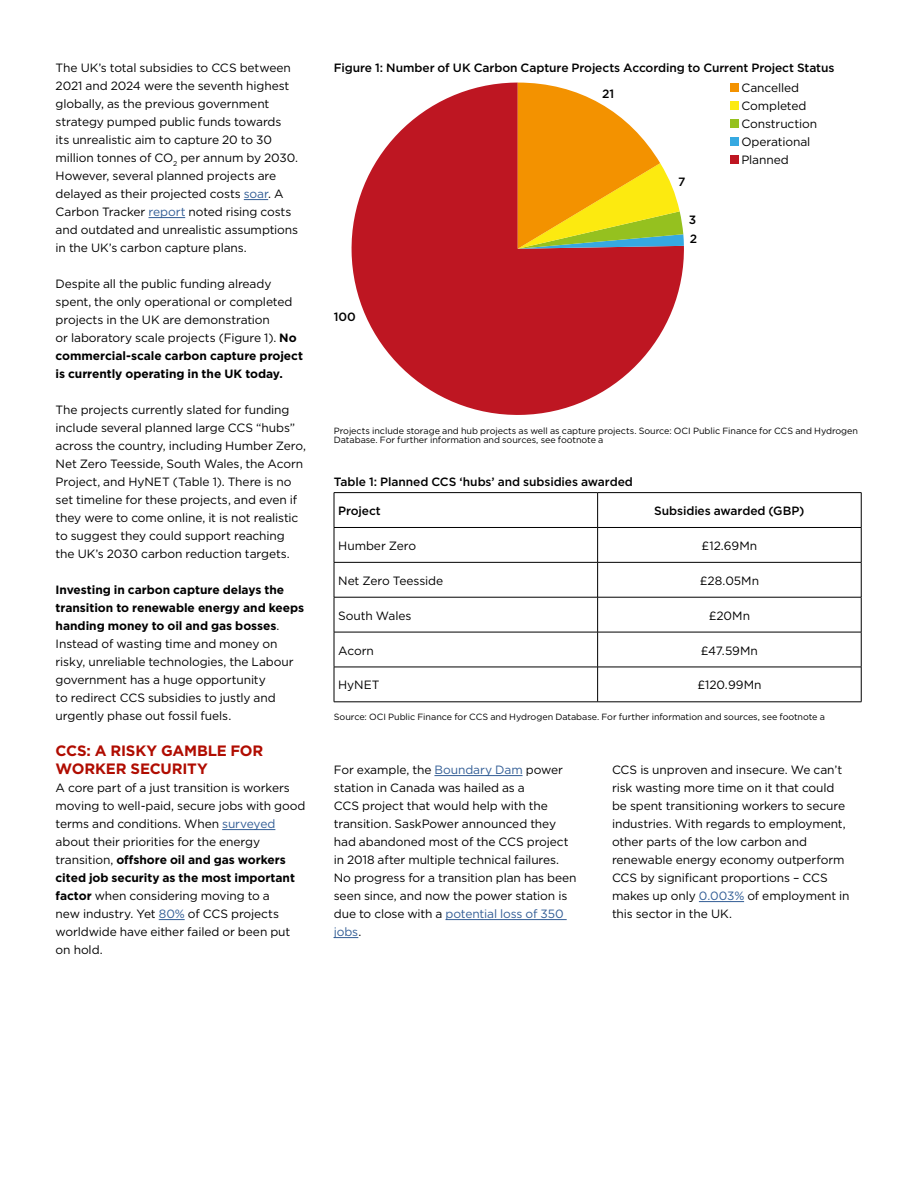
<style>
.page{position:relative;width:918px;height:1188px;background:#fff}
.page>*{position:absolute;margin:0;border:0;box-sizing:border-box;transform-origin:0 0}
.t1{font:700 15px/18px "Gotham HTF";letter-spacing:-.01em;color:#b00c00}
.t2{font:12px/18px "Gotham HTF";letter-spacing:-.01em;color:#000}
.t3{font:500 12px/18.9px "Gotham HTF";letter-spacing:-.01em;color:#000}
.t4{font:9px/9px "Gotham HTF";letter-spacing:-.005em;color:#000}
.s1{color:#325d95}
.s2{font-weight:700}
</style>
<div class="page">
<svg style="left:244px;top:199px;width:24px;height:1px"></svg>
<hr style="left:149px;top:217px;width:36px;height:1px;background:#325d95">
<hr style="left:222px;top:829px;width:53px;height:1px;background:#325d95">
<svg style="left:159px;top:919px;width:26px;height:1px"></svg>
<hr style="left:434px;top:775px;width:89px;height:1px;background:#325d95">
<hr style="left:446px;top:919px;width:121px;height:1px;background:#325d95">
<svg style="left:334px;top:937px;width:24px;height:1px"></svg>
<hr style="left:699px;top:901px;width:45px;height:1px;background:#325d95">
<hr style="left:334px;top:492px;width:264px;height:1px;background:#000">
<hr style="left:334px;top:493px;width:1px;height:34px;background:#000">
<hr style="left:598px;top:492px;width:263px;height:1px;background:#000">
<hr style="left:597px;top:493px;width:1px;height:34px;background:#000">
<hr style="left:861px;top:493px;width:1px;height:34px;background:#000">
<hr style="left:334px;top:527px;width:264px;height:1px;background:#000">
<hr style="left:334px;top:528px;width:1px;height:34px;background:#000">
<hr style="left:598px;top:527px;width:263px;height:1px;background:#000">
<hr style="left:597px;top:528px;width:1px;height:34px;background:#000">
<hr style="left:861px;top:528px;width:1px;height:34px;background:#000">
<hr style="left:334px;top:562px;width:264px;height:1px;background:#000">
<hr style="left:334px;top:563px;width:1px;height:34px;background:#000">
<hr style="left:598px;top:562px;width:263px;height:1px;background:#000">
<hr style="left:597px;top:563px;width:1px;height:34px;background:#000">
<hr style="left:861px;top:563px;width:1px;height:34px;background:#000">
<hr style="left:334px;top:597px;width:264px;height:1px;background:#000">
<hr style="left:334px;top:597px;width:1px;height:35px;background:#000">
<hr style="left:598px;top:597px;width:263px;height:1px;background:#000">
<hr style="left:597px;top:597px;width:1px;height:35px;background:#000">
<hr style="left:861px;top:597px;width:1px;height:35px;background:#000">
<hr style="left:334px;top:632px;width:264px;height:1px;background:#000">
<hr style="left:334px;top:632px;width:1px;height:35px;background:#000">
<hr style="left:598px;top:632px;width:263px;height:1px;background:#000">
<hr style="left:597px;top:632px;width:1px;height:35px;background:#000">
<hr style="left:861px;top:632px;width:1px;height:35px;background:#000">
<hr style="left:334px;top:667px;width:264px;height:1px;background:#000">
<hr style="left:334px;top:667px;width:1px;height:35px;background:#000">
<hr style="left:598px;top:667px;width:263px;height:1px;background:#000">
<hr style="left:597px;top:667px;width:1px;height:35px;background:#000">
<hr style="left:861px;top:667px;width:1px;height:35px;background:#000">
<hr style="left:334px;top:702px;width:264px;height:1px;background:#000">
<hr style="left:598px;top:702px;width:263px;height:1px;background:#000">
<svg style="left:351px;top:83px;width:333px;height:332px;fill:#be1622"></svg>
<svg style="left:518px;top:83px;width:166px;height:166px"></svg>
<div style="left:730px;top:83px;width:9px;height:9px;background:#f39200"></div>
<div style="left:730px;top:101px;width:9px;height:9px;background:#fcea10"></div>
<div style="left:730px;top:119px;width:9px;height:9px;background:#95c11f"></div>
<div style="left:730px;top:138px;width:9px;height:8px;background:#36a9e1"></div>
<div style="left:730px;top:156px;width:9px;height:8px;background:#be1622"></div>
<p class="t2" style="left:56px;top:59px;width:244px">The UK’s total subsidies to CCS between 2021 and 2024 were the seventh highest globally, as the previous government strategy pumped public funds towards<br>its unrealistic aim to capture 20 to 30 million tonnes of CO<sub>2</sub> per annum by 2030.<br>However, several planned projects are delayed as their projected costs <span class="s1">soar</span>. A Carbon Tracker <span class="s1">report</span> noted rising costs and outdated and unrealistic assumptions in the UK’s carbon capture plans.</p>
<p class="t2" style="left:56px;top:275px;width:249px">Despite all the public funding already spent, the only operational or completed projects in the UK are demonstration<br>or laboratory scale projects (Figure 1). <span class="s2">No commercial-scale carbon capture project is currently operating in the UK today.</span></p>
<p class="t2" style="left:56px;top:401px;width:252px">The projects currently slated for funding include several planned large CCS “hubs” across the country, including Humber Zero, Net Zero Teesside, South Wales, the Acorn Project, and HyNET (Table 1). There is no set timeline for these projects, and even if they were to come online, it is not realistic to suggest they could support reaching the UK’s 2030 carbon reduction targets.</p>
<p class="t2" style="left:56px;top:581px;width:250px"><span class="s2">Investing in carbon capture delays the transition to renewable energy and keeps handing money to oil and gas bosses</span>.<br>Instead of wasting time and money on risky, unreliable technologies, the Labour government has a huge opportunity<br>to redirect CCS subsidies to justly and urgently phase out fossil fuels.</p>
<p class="t1" style="left:56px;top:741px;width:209px">CCS: A RISKY GAMBLE FOR<br>WORKER SECURITY</p>
<p class="t2" style="left:56px;top:779px;width:251px">A core part of a just transition is workers moving to well-paid, secure jobs with good terms and conditions. When <span class="s1">surveyed </span>about their priorities for the energy transition, <span class="s2">offshore oil and gas workers cited job security as the most important factor</span> when considering moving to a<br>new industry. Yet <span class="s1">80%</span> of CCS projects worldwide have either failed or been put on hold.</p>
<p class="t3" style="left:334px;top:58px;width:502px">Figure 1: Number of UK Carbon Capture Projects According to Current Project Status</p>
<p class="t3" style="left:334px;top:307px;width:24px">100</p>
<p class="t3" style="left:602px;top:84px;width:14px">21</p>
<p class="t3" style="left:678px;top:172px;width:9px">7</p>
<p class="t3" style="left:689px;top:210px;width:10px">3<br>2</p>
<p class="t2" style="left:741px;top:78px;width:77px">Cancelled<br>Completed<br>Construction<br>Operational<br>Planned</p>
<p class="t4" style="left:334px;top:426px;width:526px">Projects include storage and hub projects as well as capture projects. Source: OCI Public Finance for CCS and Hydrogen<br>Database. For further information and sources, see footnote a</p>
<p class="t3" style="left:334px;top:472px;width:301px">Table 1: Planned CCS ‘hubs’ and subsidies awarded</p>
<p class="t3" style="left:338px;top:501px;width:44px">Project</p>
<p class="t3" style="left:654px;top:501px;width:152px">Subsidies awarded (GBP)</p>
<p class="t2" style="left:338px;top:537px;width:79px">Humber Zero</p>
<p class="t2" style="left:702px;top:537px;width:57px">£12.69Mn</p>
<p class="t2" style="left:338px;top:571px;width:106px">Net Zero Teesside</p>
<p class="t2" style="left:700px;top:571px;width:61px">£28.05Mn</p>
<p class="t2" style="left:338px;top:606px;width:75px">South Wales</p>
<p class="t2" style="left:709px;top:606px;width:43px">£20Mn</p>
<p class="t2" style="left:338px;top:641px;width:37px">Acorn</p>
<p class="t2" style="left:701px;top:641px;width:58px">£47.59Mn</p>
<p class="t2" style="left:338px;top:676px;width:43px">HyNET</p>
<p class="t2" style="left:697px;top:676px;width:66px">£120.99Mn</p>
<p class="t4" style="left:334px;top:712px;width:493px">Source: OCI Public Finance for CCS and Hydrogen Database. For further information and sources, see footnote a</p>
<p class="t2" style="left:334px;top:761px;width:244px">For example, the <span class="s1">Boundary Dam</span> power station in Canada was hailed as a<br>CCS project that would help with the transition. SaskPower announced they had abandoned most of the CCS project in 2018 after multiple technical failures.<br>No progress for a transition plan has been seen since, and now the power station is due to close with a <span class="s1">potential loss of 350 jobs</span>.</p>
<p class="t2" style="left:612px;top:761px;width:239px">CCS is unproven and insecure. We can’t risk wasting more time on it that could be spent transitioning workers to secure industries. With regards to employment, other parts of the low carbon and renewable energy economy outperform CCS by significant proportions – CCS makes up only <span class="s1">0.003%</span> of employment in this sector in the UK.</p>
</div>
